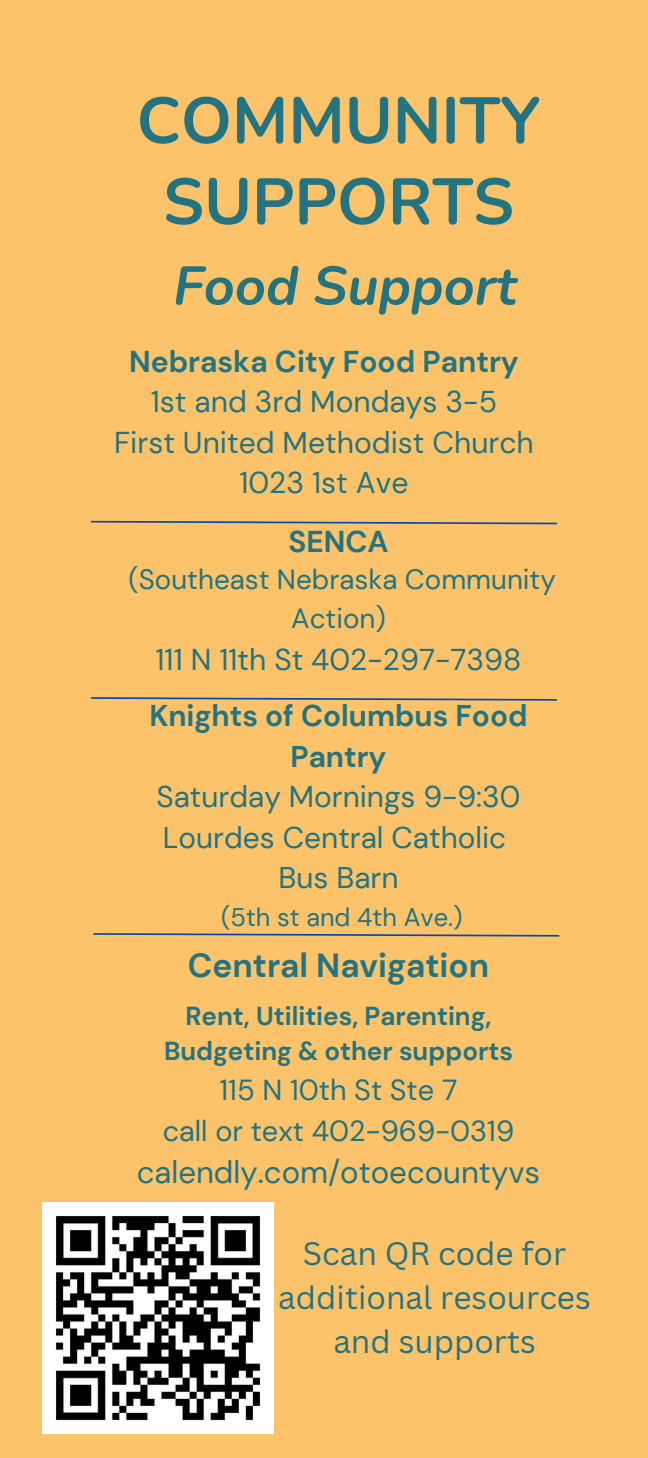
<style>
.page{position:relative;width:648px;height:1458px;background:#fdc36b}
.page>*{position:absolute;margin:0;border:0;box-sizing:border-box;transform-origin:0 0}
.t1{font:700 65.02px/81px "Nunito";color:#247381;text-align:center}
.t2{font:italic 700 54.23px "Nunito";color:#247381}
.t3{font:700 33.52px "DM Sans";color:#247381}
.t4{font:31.72px/43.9px "Canva Sans";color:#247381;text-align:center}
.t5{font:31.28px "DM Sans";color:#247381}
.t6{font:30.15px/40.5px "DM Sans";color:#247381;text-align:center}
.t7{font:700 30.15px "DM Sans";color:#247381}
.t8{font:29.93px/40.5px "DM Sans";color:#247381;text-align:center}
.t9{font:29.03px/40.5px "DM Sans";color:#247381;text-align:center}
.t10{font:27.9px/38.7px "DM Sans";color:#247381;text-align:center}
.t11{font:700 26.1px/35.6px "DM Sans";color:#247381;text-align:center}
.t12{font:25.43px "DM Sans";color:#247381}
.s1{font-weight:700}
</style>
<div class="page">
<svg style="left:90px;top:520px;width:468px;height:5px"></svg>
<svg style="left:90px;top:697px;width:468px;height:4px"></svg>
<img style="left:42px;top:1202px;width:231px;height:231px">
<svg style="left:93px;top:933px;width:467px;height:4px"></svg>
<h2 class="t1" style="left:137px;top:81px;width:405px">COMMUNITY<br>SUPPORTS</h2>
<p class="t2" style="left:173px;top:250px;width:345px">Food Support</p>
<h5 class="t6" style="left:114px;top:341px;width:421px"><span class="s1">Nebraska City Food Pantry<br></span>1st and 3rd Mondays 3-5<br>First United Methodist Church<br>1023 1st Ave</h5>
<h5 class="t7" style="left:288px;top:522px;width:102px">SENCA</h5>
<h5 class="t10" style="left:129px;top:560px;width:429px">(Southeast Nebraska Community<br>Action)</h5>
<h5 class="t6" style="left:156px;top:639px;width:367px">111 N 11th St 402-297-7398</h5>
<h5 class="t8" style="left:149px;top:696px;width:380px"><span class="s1">Knights of Columbus Food<br>Pantry<br></span>Saturday Mornings 9-9:30<br>Lourdes Central Catholic<br>Bus Barn</h5>
<h5 class="t12" style="left:221px;top:900px;width:243px">(5th st and 4th Ave.)</h5>
<h4 class="t3" style="left:188px;top:944px;width:303px">Central Navigation</h4>
<h3 class="t11" style="left:164px;top:998px;width:350px">Rent, Utilities, Parenting,<br>Budgeting &amp; other supports</h3>
<p class="t9" style="left:163px;top:1070px;width:353px">115 N 10th St Ste 7<br>call or text 402-969-0319</p>
<p class="t5" style="left:137px;top:1152px;width:405px">calendly.com/otoecountyvs</p>
<h4 class="t4" style="left:278px;top:1231px;width:314px">Scan QR code for additional resources and supports</h4>
</div>
